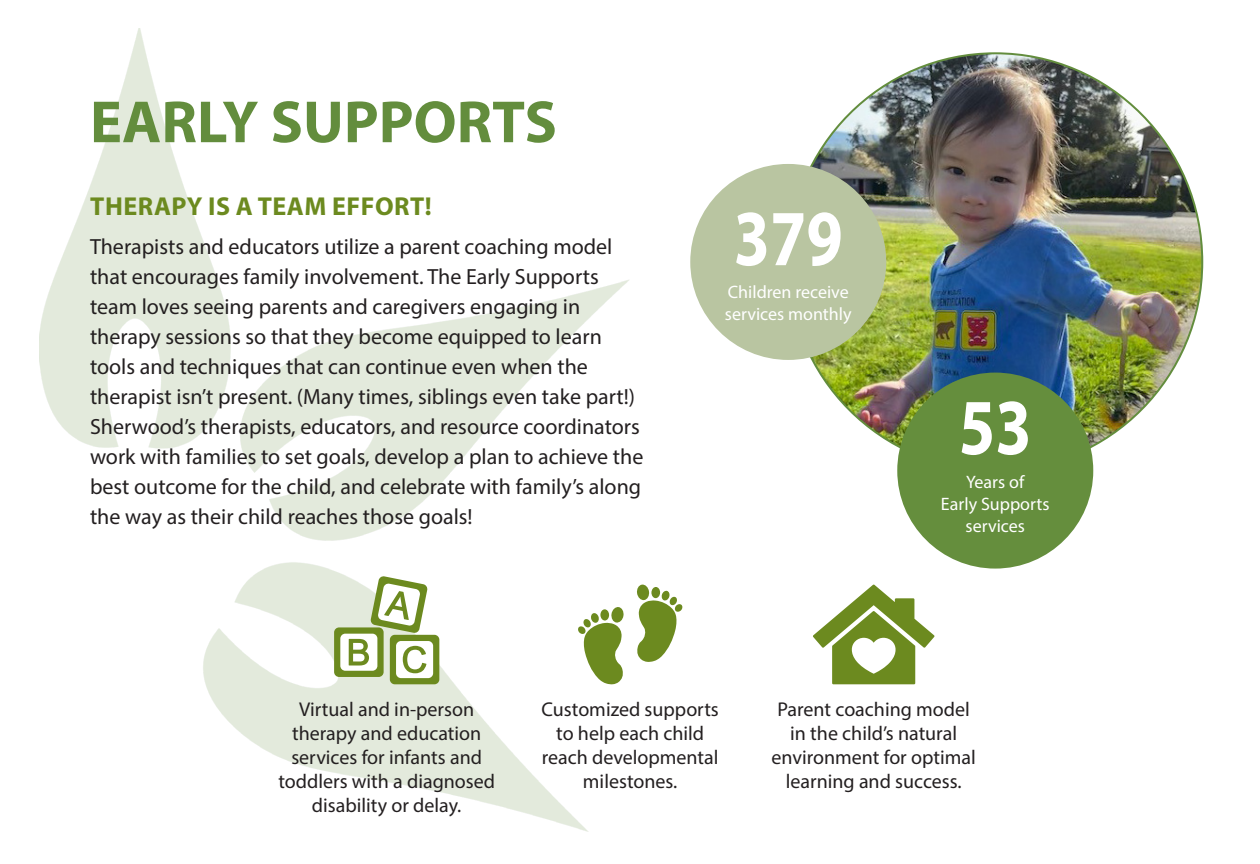
<style>
.page{position:relative;width:1260px;height:864px;background:#fff}
.page>*{position:absolute;margin:0;border:0;box-sizing:border-box;transform-origin:0 0}
.t1{font:700 80px "Myriad Pro";color:#fff;scale:.82 1}
.t2{font:700 60px "Myriad Pro";color:#638d3d}
.t3{font:700 26px "Myriad Pro";letter-spacing:.02em;color:#6c8a1f}
.t4{font:22px/30px "Myriad Pro";color:#231f20}
.t5{font:20px/24px "Myriad Pro";color:#231f20;text-align:center}
.t6{font:18px/22px "Myriad Pro";color:#fff;text-align:center}
</style>
<div class="page">
<img style="left:39px;top:29px;width:590px;height:803px">
<div style="left:334px;top:627px;width:50px;height:50px;background:#6c8a1f;border-radius:5px"></div>
<div style="left:340px;top:634px;width:37px;height:37px;background:#fff;border-radius:5px"></div>
<svg style="left:349px;top:639px;width:20px;height:27px"></svg>
<div style="left:390px;top:635px;width:49px;height:49px;background:#6c8a1f;border-radius:5px"></div>
<div style="left:396px;top:641px;width:37px;height:37px;background:#fff;border-radius:5px"></div>
<svg style="left:403px;top:646px;width:23px;height:27px"></svg>
<svg style="left:370px;top:576px;width:58px;height:57px"></svg>
<svg style="left:578px;top:607px;width:46px;height:77px"></svg>
<svg style="left:637px;top:584px;width:46px;height:78px"></svg>
<svg style="left:813px;top:584px;width:121px;height:100px"></svg>
<img style="left:798px;top:53px;width:404px;height:418px">
<div style="left:690px;top:164px;width:196px;height:196px;background:#b9c5a1;border-radius:50%"></div>
<div style="left:897px;top:373px;width:196px;height:196px;background:#658e3d;border-radius:50%"></div>
<p class="t2" style="left:90px;top:83px;width:468px">EARLY SUPPORTS</p>
<p class="t3" style="left:90px;top:190px;width:343px">THERAPY IS A TEAM EFFORT!</p>
<p class="t4" style="left:90px;top:232px;width:555px">Therapists and educators utilize a parent coaching model that encourages family involvement. The Early Supports team loves seeing parents and caregivers engaging in therapy sessions so that they become equipped to learn tools and techniques that can continue even when the therapist isn’t present. (Many times, siblings even take part!)<br>Sherwood’s therapists, educators, and resource coordinators work with families to set goals, develop a plan to achieve the best outcome for the child, and celebrate with family’s along the way as their child reaches those goals!</p>
<p class="t1" style="left:734px;top:186px;width:135px">379</p>
<p class="t6" style="left:728px;top:281px;width:122px">Children receive</p>
<p class="t6" style="left:725px;top:303px;width:128px">services monthly</p>
<p class="t1" style="left:959px;top:375px;width:90px">53</p>
<p class="t6" style="left:941px;top:471px;width:110px">Years of<br>Early Supports</p>
<p class="t6" style="left:966px;top:515px;width:61px">services</p>
<p class="t5" style="left:278px;top:697px;width:218px">Virtual and in-person therapy and education services for infants and toddlers with a diagnosed disability or delay.</p>
<p class="t5" style="left:542px;top:697px;width:179px">Customized supports to help each child reach developmental milestones.</p>
<p class="t5" style="left:772px;top:697px;width:206px">Parent coaching model in the child’s natural environment for optimal learning and success.</p>
</div>
